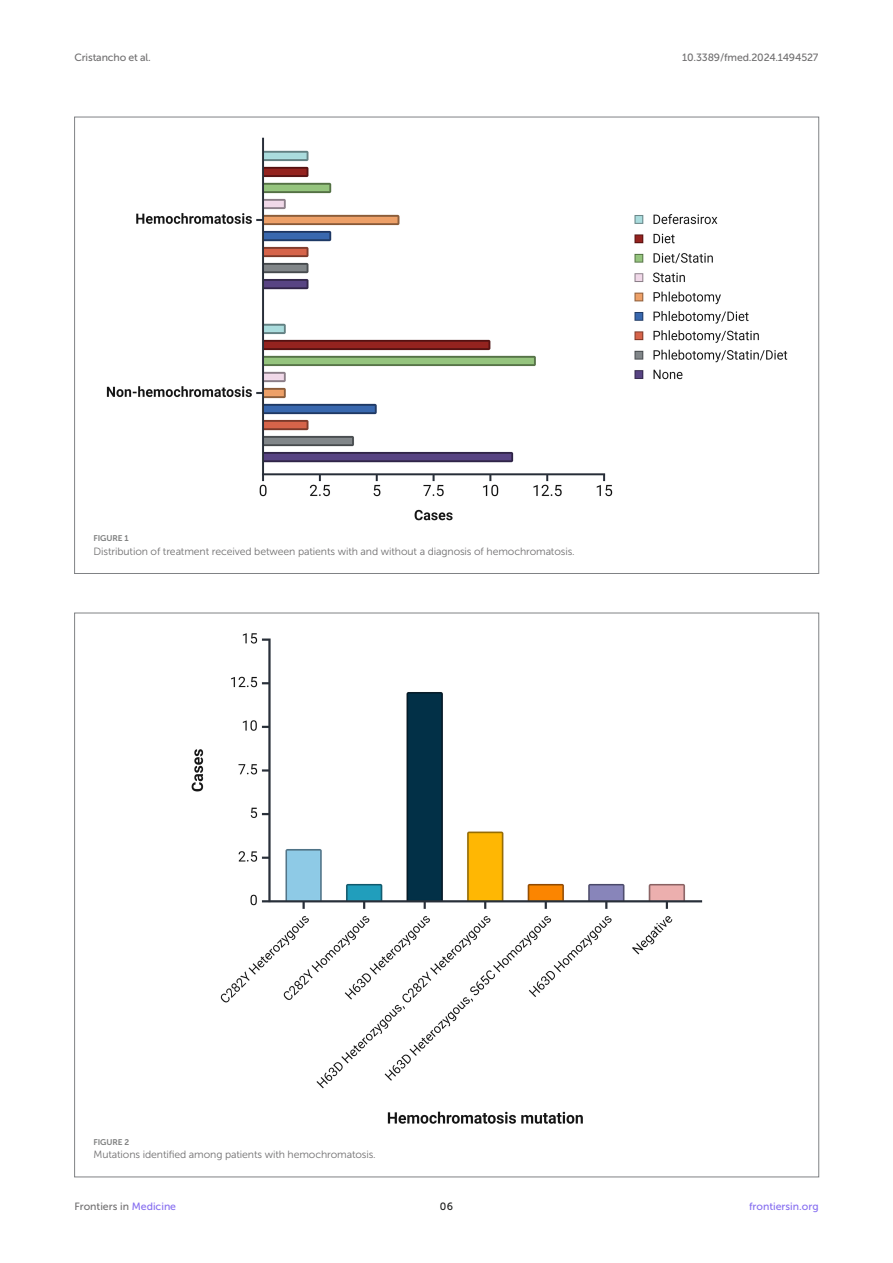
<style>
.page{position:relative;width:893px;height:1263px;background:#fff}
.page>*{position:absolute;margin:0;border:0;box-sizing:border-box;transform-origin:0 0}
.FIG_LEG{font:10.5px "Museo Sans 300";letter-spacing:-.01em;color:#706f70}
.t1{font:10.5px "Museo Sans 500";letter-spacing:-.015em;color:#706f70}
.t2{font:10.5px "Museo Sans 500";color:#856df0}
.t3{font:10.5px "Museo Sans 500";color:#1b1c1b}
.FIG_HD{font:8.25px "Museo Sans 700";letter-spacing:-.01em;color:#7e7f7f}
.s1{color:#856df0}
</style>
<div class="page">
<img style="left:106px;top:137px;width:682px;height:384px">
<img style="left:191px;top:633px;width:512px;height:491px">
<p class="t1" style="left:74px;top:51px;width:78px">Cristancho et al.</p>
<p class="t1" style="left:682px;top:51px;width:138px">10.3389/fmed.2024.1494527</p>
<p class="FIG_HD" style="left:94px;top:534px;width:37px">FIGURE 1</p>
<p class="FIG_LEG" style="left:94px;top:545px;width:483px">Distribution of treatment received between patients with and without a diagnosis of hemochromatosis.</p>
<p class="FIG_HD" style="left:94px;top:1137px;width:37px">FIGURE 2</p>
<p class="FIG_LEG" style="left:94px;top:1149px;width:284px">Mutations identified among patients with hemochromatosis.</p>
<p class="t1" style="left:74px;top:1200px;width:103px">Frontiers in <span class="s1">Medicine</span></p>
<p class="t3" style="left:440px;top:1200px;width:15px">06</p>
<p class="t2" style="left:749px;top:1200px;width:71px">frontiersin.org</p>
</div>
